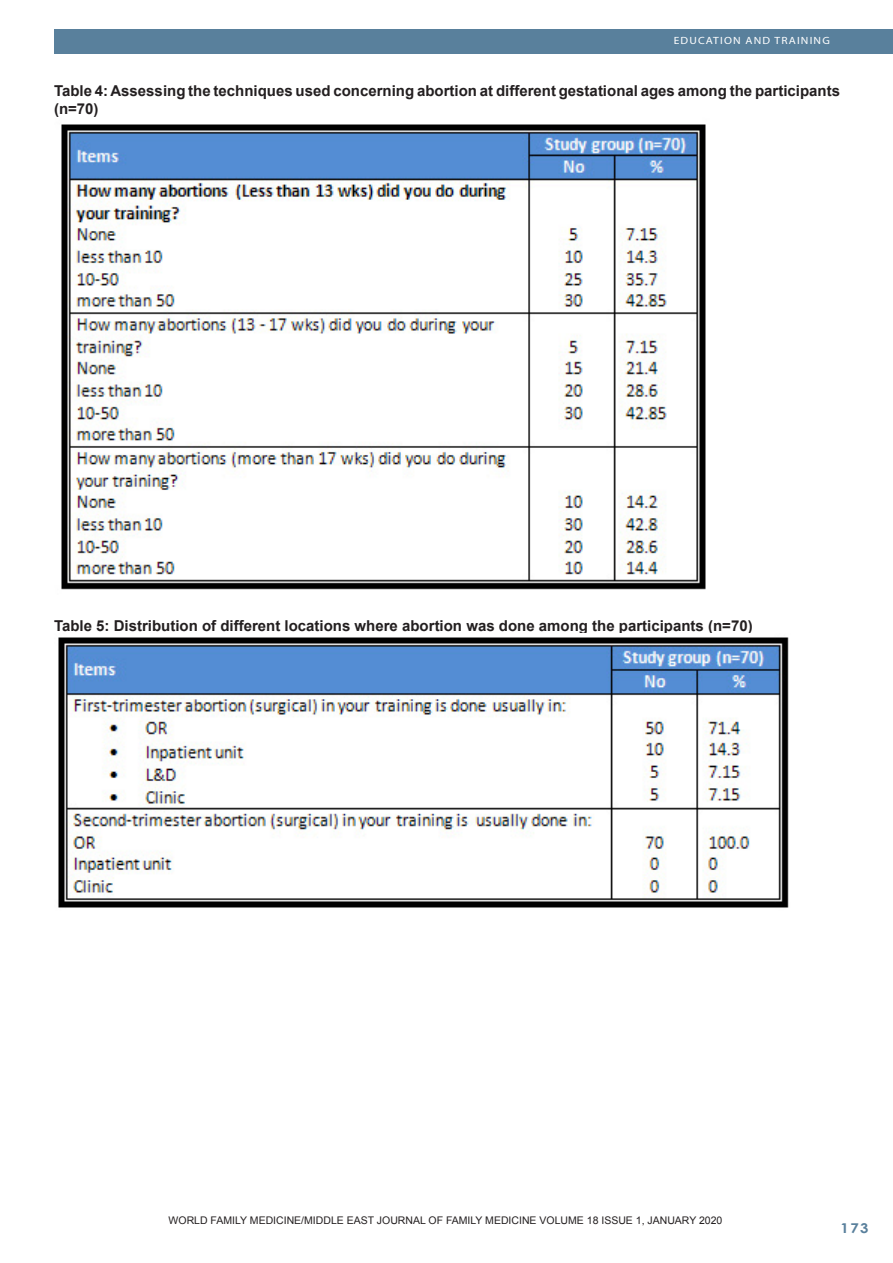
<style>
.page{position:relative;width:893px;height:1263px;background:#fff}
.page>*{position:absolute;margin:0;border:0;box-sizing:border-box;transform-origin:0 0}
.Footnote_Text{font:700 15px/18px "Arial";color:#231f20}
.t1{font:700 13.5px "Century Gothic";color:#59809c;scale:1.1 1}
.Footnote_Text-2{font:10.5px "Arial";color:#231f20}
.t2{font:10.5px "Myriad";letter-spacing:.1em;color:#fff;scale:1.1 1}
</style>
<div class="page">
<div style="left:54px;top:30px;width:839px;height:24px;background:#59809c"></div>
<img style="left:61px;top:124px;width:645px;height:466px">
<img style="left:58px;top:637px;width:731px;height:271px">
<p class="t2" style="left:674px;top:35px;width:143px">EDUCATION AND TRAINING</p>
<p class="Footnote_Text" style="left:54px;top:83px;width:788px">Table 4: Assessing the techniques used concerning abortion at different gestational ages among the participants (n=70)</p>
<p class="Footnote_Text" style="left:54px;top:617px;width:700px">Table 5: Distribution of different locations where abortion was done among the participants (n=70)</p>
<p class="Footnote_Text-2" style="left:169px;top:1214px;width:555px">WORLD FAMILY MEDICINE/MIDDLE EAST JOURNAL OF FAMILY MEDICINE VOLUME 18 ISSUE 1, JANUARY 2020</p>
<p class="t1" style="left:840px;top:1218px;width:27px">173</p>
</div>
